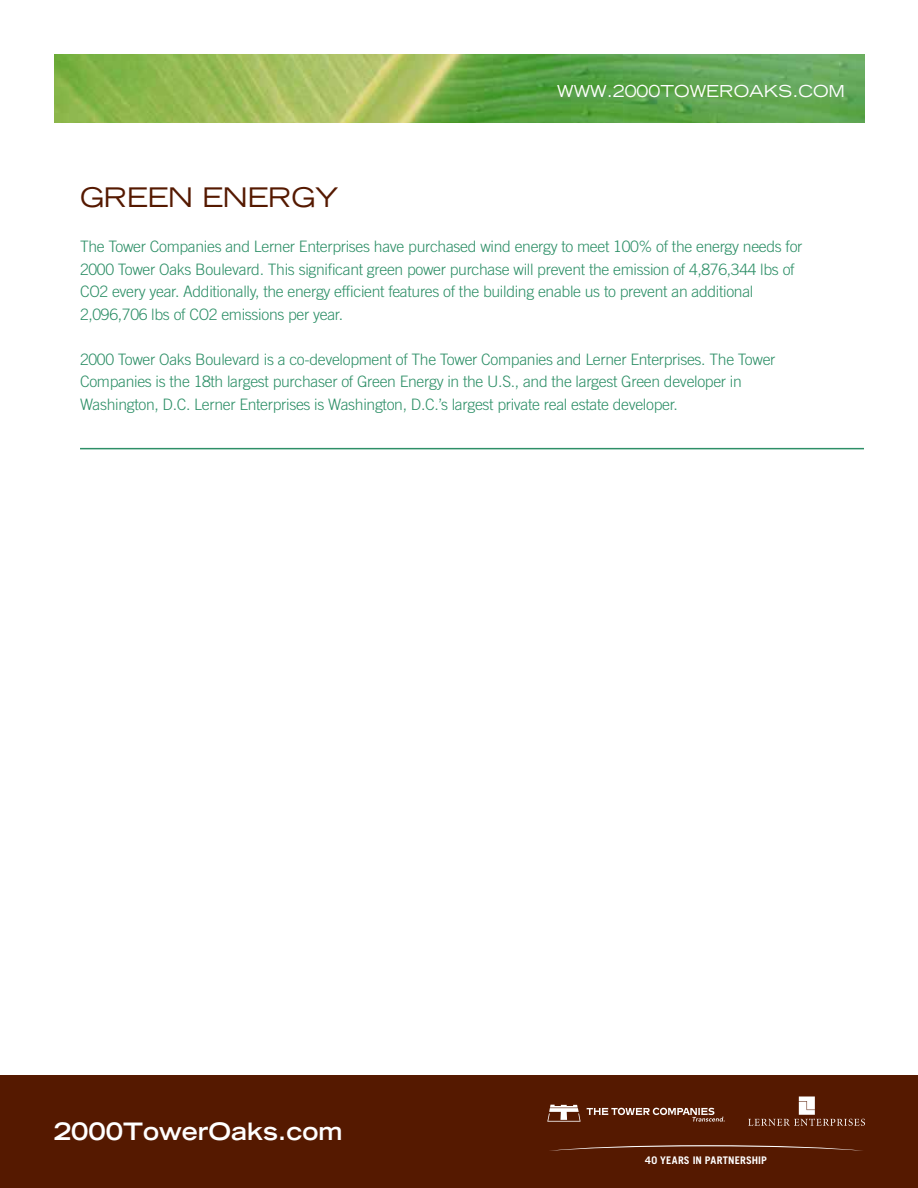
<style>
.page{position:relative;width:918px;height:1188px;background:#fff}
.page>*{position:absolute;margin:0;border:0;box-sizing:border-box;transform-origin:0 0}
.t1{font:expanded 27px "Trade Gothic LH";letter-spacing:-.02em;color:#551900}
.t2{font:700 expanded 24px "Trade Gothic LH";color:#fff}
.t3{font:expanded 16.5px "Trade Gothic LH";color:#fff}
.t4{font:300 15.75px/22.5px "Trade Gothic";letter-spacing:-.02em;color:#2d8f67}
.t5{font:700 10.5px "Trade Gothic";letter-spacing:.015em;color:#fff}
</style>
<div class="page">
<hr style="left:80px;top:448px;width:784px;height:1px;background:#2d8f67">
<img style="left:55px;top:54px;width:810px;height:69px">
<div style="left:0;top:1076px;width:918px;height:112px;background:#551900"></div>
<svg style="left:748px;top:1096px;width:117px;height:30px"></svg>
<svg style="left:547px;top:1105px;width:34px;height:17px"></svg>
<svg style="left:587px;top:1108px;width:138px;height:14px"></svg>
<svg style="left:550px;top:1145px;width:313px;height:6px"></svg>
<p class="t3" style="left:557px;top:80px;width:164px">WWW.2000TOWEROA</p>
<p class="t3" style="left:764px;top:80px;width:51px">KS.COM</p>
<h1 class="t1" style="left:80px;top:180px;width:260px">GREEN ENERGY</h1>
<p class="t4" style="left:80px;top:235px;width:724px">The Tower Companies and Lerner Enterprises have purchased wind energy to meet 100% of the energy needs for 2000 Tower Oaks Boulevard. This significant green power purchase will prevent the emission of 4,876,344 lbs of CO2 every year. Additionally, the energy efficient features of the building enable us to prevent an additional 2,096,706 lbs of CO2 emissions per year.</p>
<p class="t4" style="left:80px;top:348px;width:697px">2000 Tower Oaks Boulevard is a co-development of The Tower Companies and Lerner Enterprises. The Tower<br>Companies is the 18th largest purchaser of Green Energy in the U.S., and the largest Green developer in<br>Washington, D.C. Lerner Enterprises is Washington, D.C.’s largest private real estate developer.</p>
<h2 class="t2" style="left:54px;top:1116px;width:290px">2000TowerOaks.com</h2>
<p class="t5" style="left:645px;top:1154px;width:123px">40 YEARS IN PARTNERSHIP</p>
</div>
